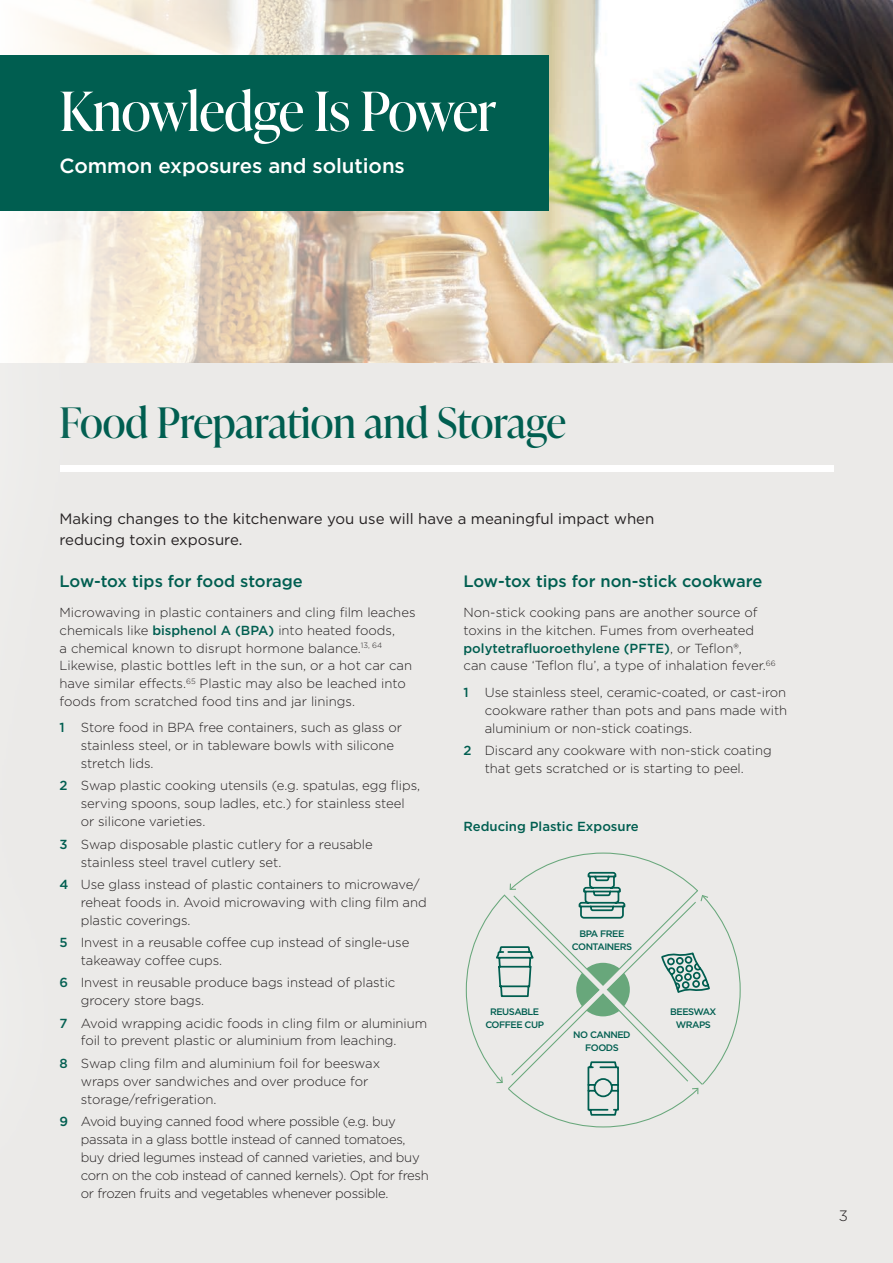
<style>
.page{position:relative;width:893px;height:1263px;background:#fff}
.page>*{position:absolute;margin:0;border:0;box-sizing:border-box;transform-origin:0 0}
.t1{font:54px "Ivy Presto Display";letter-spacing:-.01em;color:#fff}
.t2{font:42px "Ivy Presto Display";color:#005e50}
.t3{font:500 20.55px "Gotham";letter-spacing:-.005em;color:#fff}
.t4{font:500 16.5px "Gotham";color:#005e50}
.t5{font:15px/21px "Gotham";color:#231f20}
.t6{font:300 15px "Gotham";color:#231f20}
.t7{font:300 13.2px/18px "Gotham";letter-spacing:-.005em;color:#231f20}
.t8{font:300 13.2px/18px "Gotham";letter-spacing:-.025em;color:#231f20}
.t9{font:500 13.2px "Gotham";color:#005e50}
.t10{font:500 9.45px/12.9px "Gotham";letter-spacing:-.05em;color:#005e50;text-align:center}
.s1{font-weight:500;color:#005e50}
</style>
<div class="page">
<div style="left:0;top:362px;width:893px;height:901px;background:#ebeae8"></div>
<img style="left:118px;top:0;width:775px;height:362px">
<svg style="left:465px;top:852px;width:276px;height:276px"></svg>
<div style="left:60px;top:465px;width:773px;height:6px;background:#fff"></div>
<div style="left:0;top:0;width:118px;height:1263px;background:#fff;opacity:.45"></div>
<div style="left:0;top:73px;width:9px;height:1103px;background:#fff;opacity:.3"></div>
<div style="left:0;top:55px;width:549px;height:156px;background:#005e50"></div>
<h1 class="t1" style="left:60px;top:73px;width:438px">Knowledge Is Power</h1>
<h3 class="t3" style="left:60px;top:153px;width:347px">Common exposures and solutions</h3>
<h2 class="t2" style="left:60px;top:392px;width:508px">Food Preparation and Storage</h2>
<p class="t5" style="left:60px;top:508px;width:596px">Making changes to the kitchenware you use will have a meaningful impact when reducing toxin exposure.</p>
<p class="t4" style="left:60px;top:570px;width:245px">Low-tox tips for food storage</p>
<p class="t7" style="left:60px;top:603px;width:357px">Microwaving in plastic containers and cling film leaches chemicals like <span class="s1">bisphenol A (BPA)</span> into heated foods,<br>a chemical known to disrupt hormone balance.<sup>13,</sup> <sup>64<br></sup>Likewise, plastic bottles left in the sun, or a hot car can have similar effects.<sup>65</sup> Plastic may also be leached into foods from scratched food tins and jar linings.</p>
<p class="t7" style="left:81px;top:718px;width:323px;text-indent:-21px"><span class="s1">1</span> Store food in BPA free containers, such as glass or stainless steel, or in tableware bowls with silicone stretch lids.</p>
<p class="t7" style="left:81px;top:776px;width:341px;text-indent:-21px"><span class="s1">2</span> Swap plastic cooking utensils (e.g. spatulas, egg flips, serving spoons, soup ladles, etc.) for stainless steel or silicone varieties.</p>
<p class="t7" style="left:81px;top:834px;width:293px;text-indent:-21px"><span class="s1">3</span> Swap disposable plastic cutlery for a reusable stainless steel travel cutlery set.</p>
<p class="t7" style="left:81px;top:875px;width:347px;text-indent:-21px"><span class="s1">4</span> Use glass instead of plastic containers to microwave/ reheat foods in. Avoid microwaving with cling film and plastic coverings.</p>
<p class="t7" style="left:81px;top:933px;width:330px;text-indent:-21px"><span class="s1">5</span> Invest in a reusable coffee cup instead of single-use takeaway coffee cups.</p>
<p class="t7" style="left:81px;top:973px;width:316px;text-indent:-21px"><span class="s1">6</span> Invest in reusable produce bags instead of plastic grocery store bags.</p>
<p class="t7" style="left:81px;top:1013px;width:348px;text-indent:-21px"><span class="s1">7</span> Avoid wrapping acidic foods in cling film or aluminium foil to prevent plastic or aluminium from leaching.</p>
<p class="t7" style="left:81px;top:1054px;width:301px;text-indent:-21px"><span class="s1">8</span> Swap cling film and aluminium foil for beeswax wraps over sandwiches and over produce for storage/refrigeration.</p>
<p class="t8" style="left:81px;top:1112px;width:350px;text-indent:-21px"><span class="s1">9</span> Avoid buying canned food where possible (e.g. buy passata in a glass bottle instead of canned tomatoes, buy dried legumes instead of canned varieties, and buy corn on the cob instead of canned kernels). Opt for fresh or frozen fruits and vegetables whenever possible.</p>
<p class="t4" style="left:463px;top:570px;width:300px">Low-tox tips for non-stick cookware</p>
<p class="t7" style="left:463px;top:603px;width:314px">Non-stick cooking pans are another source of toxins in the kitchen. Fumes from overheated <span class="s1">polytetrafluoroethylene (PFTE)</span>, or Teflon®,<br>can cause ‘Teflon flu’, a type of inhalation fever.<sup>66</sup></p>
<p class="t7" style="left:485px;top:683px;width:304px;text-align:justify;text-indent:-21px"><span class="s1">1</span> Use stainless steel, ceramic-coated, or cast-iron cookware rather than pots and pans made with aluminium or non-stick coatings.</p>
<p class="t7" style="left:463px;top:741px;width:310px;text-align:center"><span class="s1">2</span> Discard any cookware with non-stick coating that gets scratched or is starting to peel.</p>
<p class="t9" style="left:463px;top:817px;width:177px">Reducing Plastic Exposure</p>
<p class="t10" style="left:572px;top:927px;width:62px">BPA FREE<br>CONTAINERS</p>
<p class="t10" style="left:485px;top:1005px;width:60px">REUSABLE<br>COFFEE CUP</p>
<p class="t10" style="left:670px;top:1005px;width:48px">BEESWAX<br>WRAPS</p>
<p class="t10" style="left:573px;top:1028px;width:59px">NO CANNED<br>FOODS</p>
<p class="t6" style="left:839px;top:1206px;width:11px">3</p>
</div>
